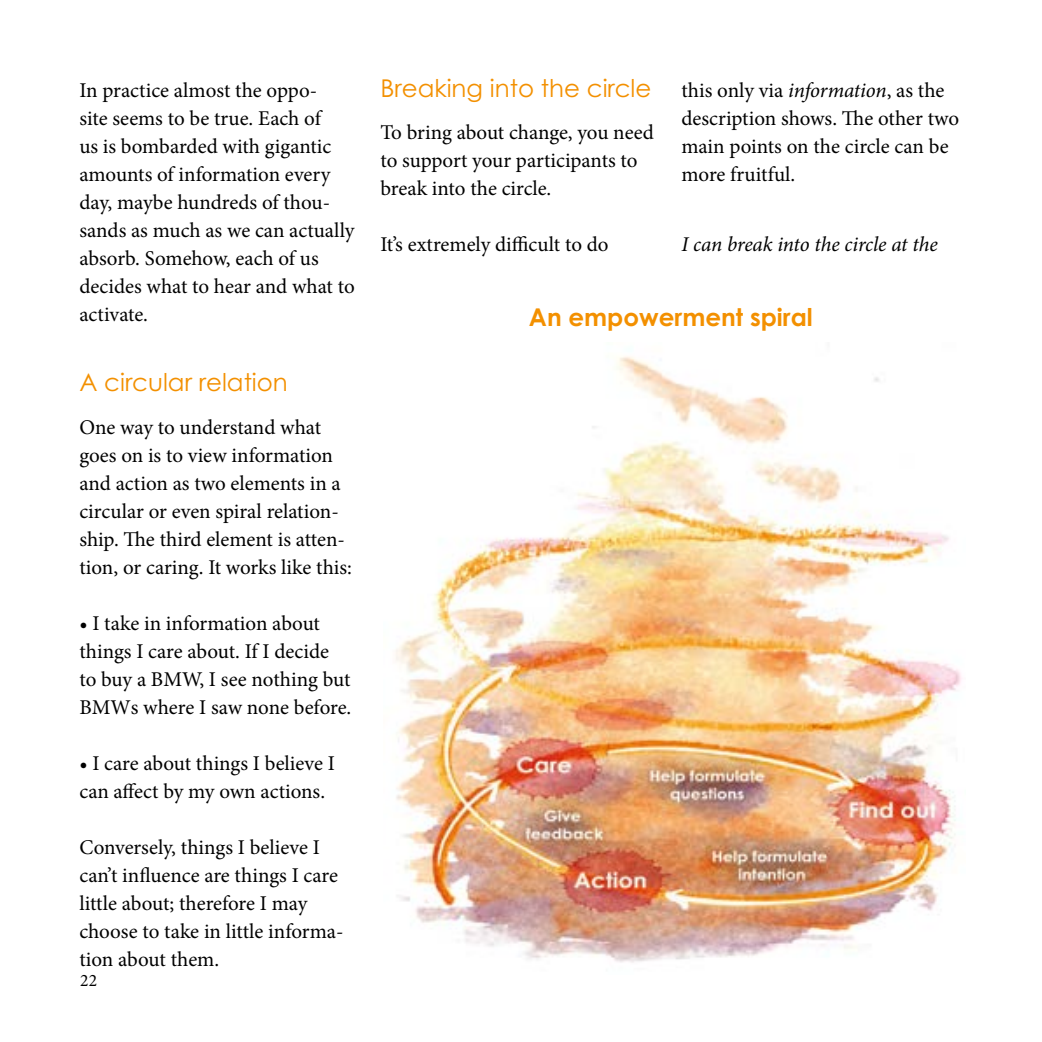
<style>
.page{position:relative;width:1042px;height:1042px;background:#fff}
.page>*{position:absolute;margin:0;border:0;box-sizing:border-box;transform-origin:0 0}
.t1{font:24.5px "Century Gothic Pro";color:#f39000}
.t2{font:700 24.5px "Century Gothic Pro";color:#f39000}
.t3{font:21px/28px "Minion Pro";color:#000}
.t4{font:italic 21px "Minion Pro";letter-spacing:-.01em;color:#000}
.t5{font:17.5px "Minion Pro";color:#000}
.s1{font-style:italic}
</style>
<div class="page">
<img style="left:395px;top:356px;width:567px;height:607px">
<p class="t3" style="left:79px;top:77px;width:277px">In practice almost the oppo-<br>site seems to be true. Each of<br>us is bombarded with gigantic amounts of information every day, maybe hundreds of thou&shy;sands as much as we can actually absorb. Somehow, each of us decides what to hear and what to activate.</p>
<p class="t1" style="left:79px;top:368px;width:210px">A circular relation</p>
<p class="t3" style="left:79px;top:413px;width:274px">One way to understand what goes on is to view information and action as two elements in a circular or even spiral relation&shy;ship. The third element is atten&shy;tion, or caring. It works like this:</p>
<p class="t3" style="left:79px;top:609px;width:273px">• I take in information about things I care about. If I decide to buy a BMW, I see nothing but<br>BMWs where I saw none before.</p>
<p class="t3" style="left:79px;top:749px;width:257px">• I care about things I believe I can affect by my own actions.</p>
<p class="t3" style="left:79px;top:833px;width:266px">Conversely, things I believe I can’t influence are things I care little about; therefore I may choose to take in little informa&shy;tion about them.</p>
<p class="t5" style="left:80px;top:969px;width:18px">22</p>
<p class="t1" style="left:380px;top:74px;width:272px">Breaking into the circle</p>
<p class="t3" style="left:380px;top:119px;width:275px">To bring about change, you need to support your participants to break into the circle.</p>
<p class="t3" style="left:380px;top:231px;width:230px">It’s extremely difficult to do</p>
<p class="t3" style="left:681px;top:77px;width:279px">this only via <span class="s1">information</span>, as the description shows. The other two main points on the circle can be more fruitful.</p>
<p class="t4" style="left:681px;top:230px;width:258px">I can break into the circle at the</p>
<p class="t2" style="left:529px;top:301px;width:285px">An empowerment spiral</p>
</div>
